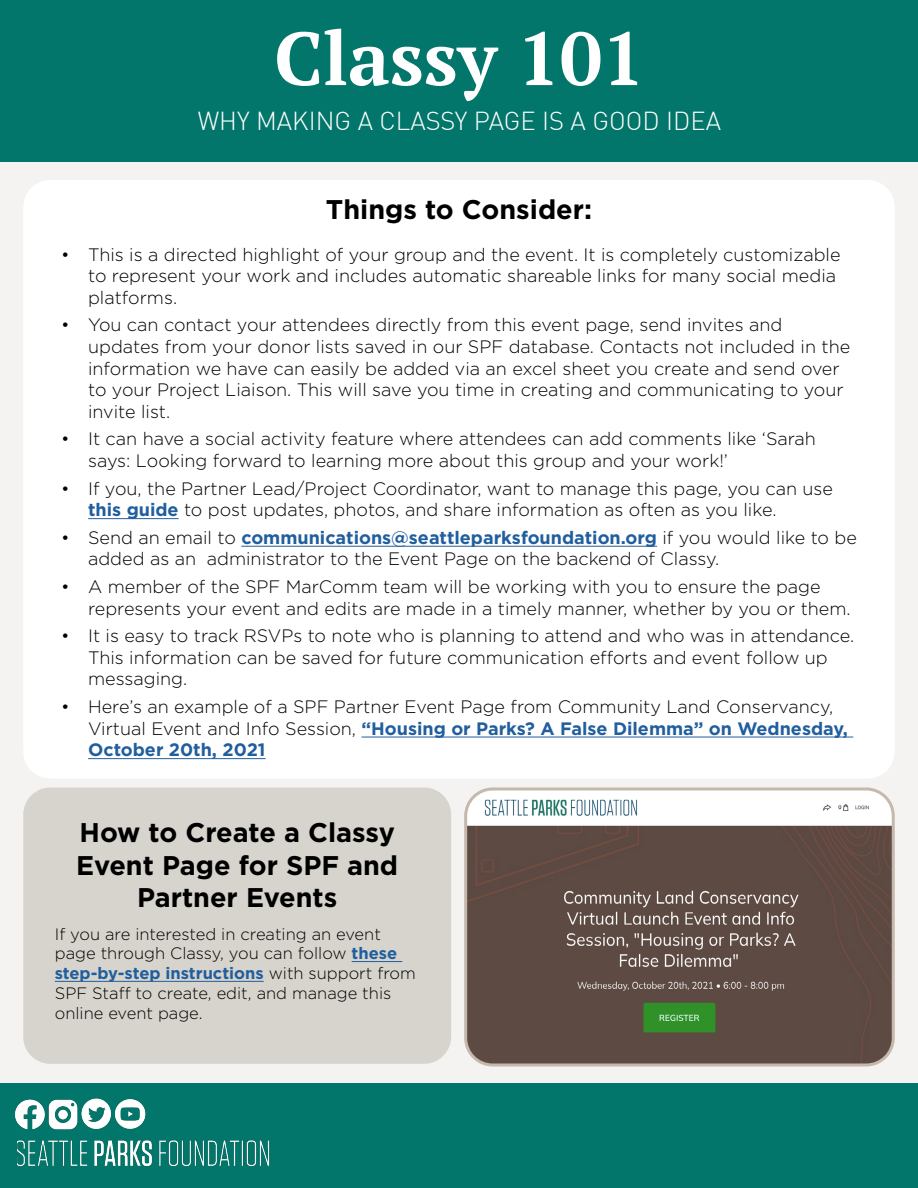
<style>
.page{position:relative;width:918px;height:1188px;background:#f4f3f1}
.page>*{position:absolute;margin:0;border:0;box-sizing:border-box;transform-origin:0 0}
.t1{font:700 75px "PT Serif";color:#fff}
.t2{font:700 27px/32.4px "Gotham";color:#000;text-align:center}
.t3{font:300 25.5px "DIN";color:#fff}
.t4{font:300 18px/21.6px "Gotham";color:#000}
.t5{font:300 16.5px/19.8px "Gotham";color:#000}
.s1{font-weight:700;color:#215e9e}
</style>
<div class="page">
<div style="left:0;top:0;width:918px;height:162px;background:#02766a"></div>
<div style="left:23px;top:180px;width:872px;height:598px;background:#fff;border-radius:27px"></div>
<hr style="left:88px;top:518px;width:91px;height:1px;background:#215e9e">
<hr style="left:241px;top:546px;width:416px;height:1px;background:#215e9e">
<hr style="left:362px;top:737px;width:491px;height:1px;background:#215e9e">
<hr style="left:88px;top:758px;width:178px;height:1px;background:#215e9e">
<div style="left:0;top:1083px;width:918px;height:105px;background:#02766a"></div>
<img style="left:15px;top:1098px;width:131px;height:32px">
<img style="left:17px;top:1140px;width:253px;height:26px">
<div style="left:23px;top:788px;width:428px;height:276px;background:#d6d4cd;border-radius:27px"></div>
<hr style="left:352px;top:961px;width:50px;height:1px;background:#215e9e">
<hr style="left:55px;top:981px;width:209px;height:1px;background:#215e9e">
<img style="left:468px;top:790px;width:423px;height:274px">
<div style="left:464px;top:788px;width:431px;height:278px;border:3px solid #c5b8ad;border-radius:27px"></div>
<img style="left:621px;top:997px;width:96px;height:39px">
<h1 class="t1" style="left:274px;top:9px;width:372px">Classy 101</h1>
<h3 class="t3" style="left:198px;top:105px;width:525px">WHY MAKING A CLASSY PAGE IS A GOOD IDEA</h3>
<h2 class="t2" style="left:326px;top:193px;width:268px">Things to Consider:</h2>
<p class="t4" style="left:88px;top:243px;width:754px;text-indent:-27px">• This is a directed highlight of your group and the event. It is completely customizable to represent your work and includes automatic shareable links for many social media platforms.</p>
<p class="t4" style="left:88px;top:314px;width:764px;text-indent:-27px">• You can contact your attendees directly from this event page, send invites and updates from your donor lists saved in our SPF database. Contacts not included in the information we have can easily be added via an excel sheet you create and send over to your Project Liaison. This will save you time in creating and communicating to your invite list.</p>
<p class="t4" style="left:88px;top:428px;width:729px;text-indent:-27px">• It can have a social activity feature where attendees can add comments like ‘Sarah says: Looking forward to learning more about this group and your work!’</p>
<p class="t4" style="left:88px;top:477px;width:746px;text-indent:-27px">• If you, the Partner Lead/Project Coordinator, want to manage this page, you can use <span class="s1">this guide</span> to post updates, photos, and share information as often as you like.</p>
<p class="t4" style="left:88px;top:526px;width:770px;text-indent:-27px">• Send an email to <span class="s1">communications@seattleparksfoundation.org</span> if you would like to be added as an administrator to the Event Page on the backend of Classy.</p>
<p class="t4" style="left:88px;top:576px;width:764px;text-indent:-27px">• A member of the SPF MarComm team will be working with you to ensure the page represents your event and edits are made in a timely manner, whether by you or them.</p>
<p class="t4" style="left:88px;top:625px;width:768px;text-indent:-27px">• It is easy to track RSVPs to note who is planning to attend and who was in attendance.<br>This information can be saved for future communication efforts and event follow up messaging.</p>
<p class="t4" style="left:88px;top:696px;width:761px;text-indent:-27px">• Here’s an example of a SPF Partner Event Page from Community Land Conservancy,<br>Virtual Event and Info Session, <span class="s1">“Housing or Parks? A False Dilemma” on Wednesday,<br>October 20th, 2021</span></p>
<h2 class="t2" style="left:76px;top:816px;width:324px">How to Create a Classy<br>Event Page for SPF and<br>Partner Events</h2>
<p class="t5" style="left:55px;top:924px;width:363px">If you are interested in creating an event page through Classy, you can follow <span class="s1">these step-by-step instructions</span> with support from SPF Staff to create, edit, and manage this online event page.</p>
</div>
